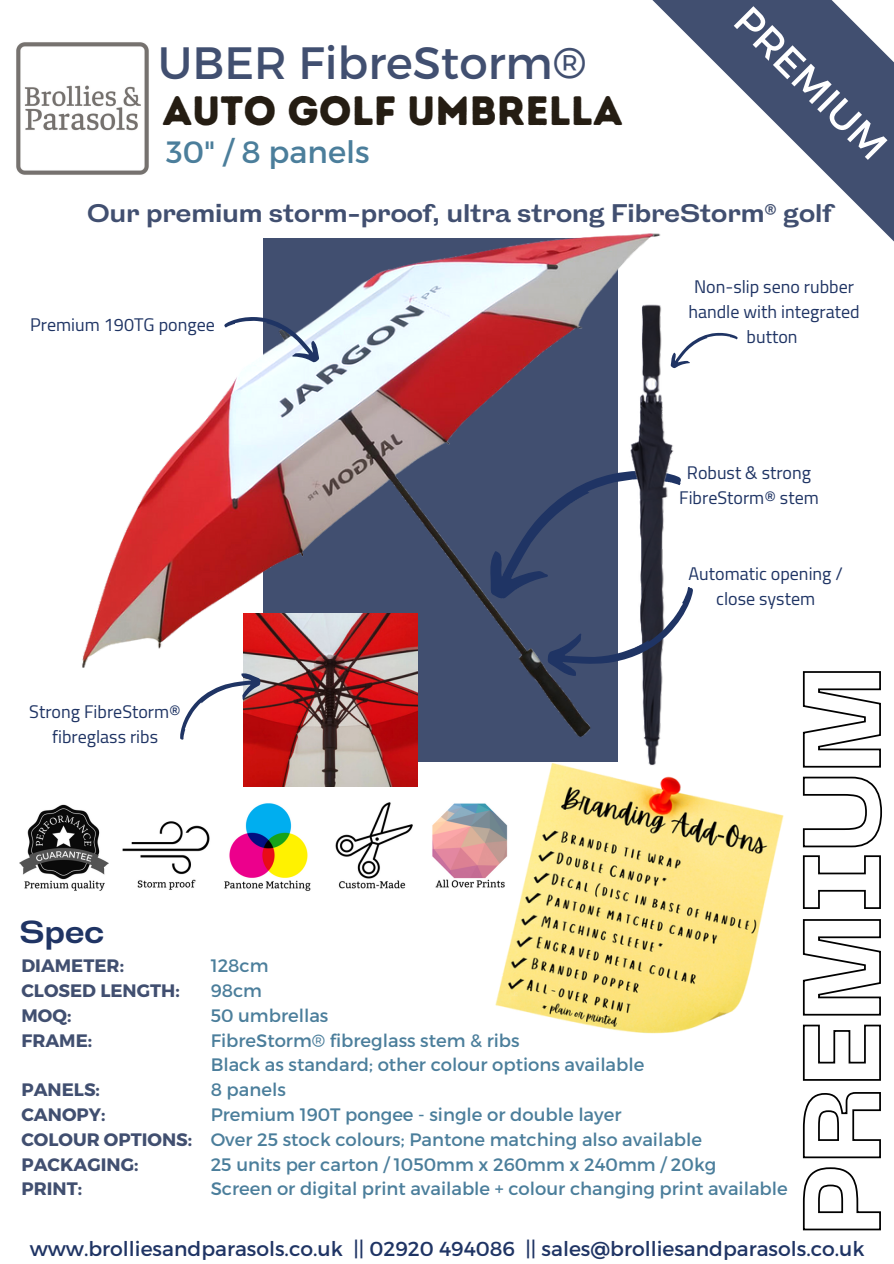
<style>
.page{position:relative;width:894px;height:1264px;background:#fff}
.page>*{position:absolute;margin:0;border:0;box-sizing:border-box;transform-origin:0 0}
.t1{font:45.3px "Montserrat";color:#414f70}
.t2{font:40.95px "Intro Rust Base";color:#251d13}
.t3{font:39.6px "Montserrat";color:#fff}
.t4{font:30.75px "Montserrat";color:#4b7e9b}
.t5{font:700 30px "HK Gothic";color:#1f3464}
.t6{font:700 24px "HK Gothic";color:#414f70}
.t7{font:20.25px "Montserrat";color:#1f3464}
.t8{font:18px/24.8px "Montserrat";color:#4b7e9b}
.t9{font:18px/24.8px "Cairo";color:#1f3464;text-align:center}
.t10{font:700 18px/24.8px "Montserrat";color:#414f70}
</style>
<div class="page">
<img style="left:82px;top:235px;width:563px;height:552px">
<svg style="left:617px;top:0;width:276px;height:242px"></svg>
<img style="left:411px;top:273px;width:253px;height:499px">
<svg style="left:467px;top:431px;width:226px;height:258px"></svg>
<img style="left:16px;top:42px;width:133px;height:133px">
<svg style="left:223px;top:301px;width:104px;height:68px"></svg>
<img style="left:243px;top:614px;width:174px;height:172px">
<svg style="left:166px;top:664px;width:100px;height:77px"></svg>
<img style="left:459px;top:717px;width:325px;height:317px">
<img style="left:122px;top:821px;width:88px;height:69px">
<img style="left:224px;top:803px;width:87px;height:88px">
<img style="left:335px;top:802px;width:78px;height:87px">
<svg style="left:670px;top:332px;width:68px;height:37px"></svg>
<img style="left:19px;top:804px;width:89px;height:87px">
<img style="left:432px;top:801px;width:83px;height:89px">
<svg style="left:802px;top:671px;width:80px;height:560px"></svg>
<h1 class="t1" style="left:158px;top:33px;width:430px">UBER FibreStorm®</h1>
<h2 class="t2" style="left:162px;top:86px;width:462px">AUTO GOLF UMBRELLA</h2>
<h3 class="t4" style="left:166px;top:132px;width:205px">30" / 8 panels</h3>
<h3 class="t3" style="left:759px;top:-5px;width:198px;rotate:45deg">PREMIUM</h3>
<h3 class="t6" style="left:87px;top:200px;width:745px">Our premium storm-proof, ultra strong FibreStorm® golf</h3>
<p class="t9" style="left:30px;top:312px;width:186px">Premium 190TG pongee</p>
<p class="t9" style="left:29px;top:699px;width:153px">Strong FibreStorm® fibreglass ribs</p>
<h3 class="t5" style="left:19px;top:915px;width:86px">Spec</h3>
<p class="t9" style="left:688px;top:275px;width:173px">Non-slip seno rubber handle with integrated button</p>
<p class="t9" style="left:679px;top:460px;width:141px">Robust &amp; strong<br>FibreStorm® stem</p>
<p class="t9" style="left:688px;top:561px;width:156px">Automatic opening / close system</p>
<p class="t10" style="left:21px;top:952px;width:160px">DIAMETER:<br>CLOSED LENGTH:<br>MOQ:<br>FRAME:</p>
<p class="t10" style="left:21px;top:1076px;width:172px">PANELS:<br>CANOPY:<br>COLOUR OPTIONS:<br>PACKAGING:<br>PRINT:</p>
<p class="t8" style="left:211px;top:952px;width:578px">128cm<br>98cm<br>50 umbrellas<br>FibreStorm® fibreglass stem &amp; ribs<br>Black as standard; other colour options available<br>8 panels<br>Premium 190T pongee - single or double layer<br>Over 25 stock colours; Pantone matching also available<br>25 units per carton / 1050mm x 260mm x 240mm / 20kg<br>Screen or digital print available + colour changing print available</p>
<p class="t7" style="left:30px;top:1235px;width:836px">www.brolliesandparasols.co.uk || 02920 494086 || sales@brolliesandparasols.co.uk</p>
</div>
